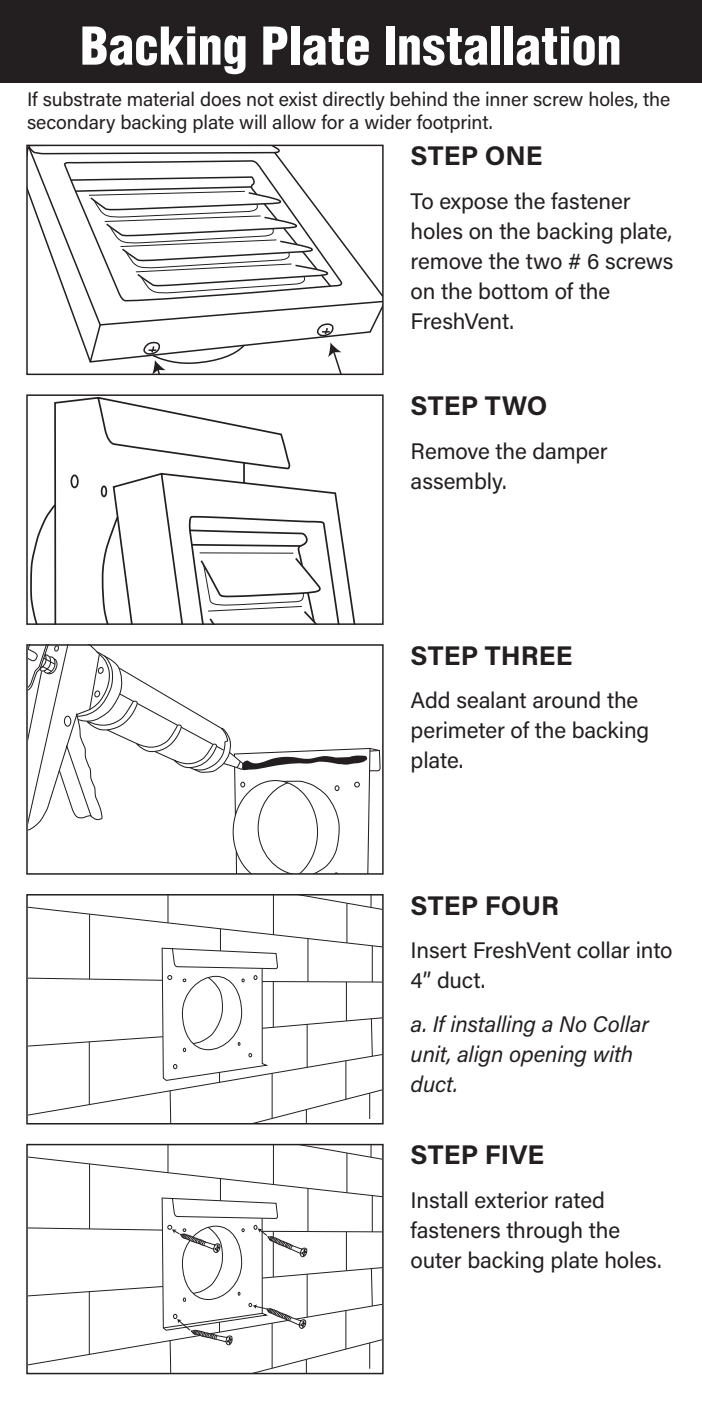
<style>
.page{position:relative;width:702px;height:1404px;background:#fff}
.page>*{position:absolute;margin:0;border:0;box-sizing:border-box;transform-origin:0 0}
.t1{font:900 condensed 50.85px "Helvetica";letter-spacing:-.005em;color:#fff}
.t2{font:700 27px "Acumin Pro";letter-spacing:.005em;color:#231f20}
.t3{font:22.5px/30px "Acumin Pro";letter-spacing:-.01em;color:#231f20}
.t4{font:italic 22.5px/30px "Acumin Pro";letter-spacing:-.01em;color:#231f20}
.t5{font:19.5px/23.4px "Acumin Pro";letter-spacing:-.005em;color:#231f20}
</style>
<div class="page">
<div style="left:0;top:0;width:702px;height:82px;background:#231f20"></div>
<svg style="left:68px;top:303px;width:313px;height:59px"></svg>
<svg style="left:88px;top:323px;width:14px;height:40px"></svg>
<svg style="left:316px;top:322px;width:29px;height:50px"></svg>
<svg style="left:142px;top:340px;width:104px;height:32px"></svg>
<svg style="left:29px;top:148px;width:352px;height:155px"></svg>
<div style="left:26px;top:145px;width:358px;height:230px;border:2px solid #231f20"></div>
<svg style="left:54px;top:397px;width:237px;height:106px"></svg>
<hr style="left:243px;top:463px;width:2px;height:20px;background:#231f20">
<div style="left:70px;top:475px;width:9px;height:13px;border:2px solid #231f20;border-radius:50%"></div>
<svg style="left:30px;top:503px;width:27px;height:119px"></svg>
<svg style="left:101px;top:472px;width:254px;height:150px"></svg>
<div style="left:26px;top:394px;width:358px;height:231px;border:2px solid #231f20"></div>
<svg style="left:29px;top:647px;width:352px;height:225px"></svg>
<div style="left:64px;top:716px;width:7px;height:11px;border:1px solid #231f20;border-radius:50%"></div>
<div style="left:26px;top:644px;width:358px;height:231px;border:2px solid #231f20"></div>
<svg style="left:29px;top:897px;width:352px;height:225px"></svg>
<div style="left:26px;top:894px;width:358px;height:231px;border:2px solid #231f20"></div>
<svg style="left:29px;top:1147px;width:352px;height:224px"></svg>
<div style="left:26px;top:1144px;width:358px;height:230px;border:2px solid #231f20"></div>
<h1 class="t1" style="left:80px;top:14px;width:543px">Backing Plate Installation</h1>
<p class="t5" style="left:27px;top:87px;width:645px">If substrate material does not exist directly behind the inner screw holes, the secondary backing plate will allow for a wider footprint.</p>
<p class="t2" style="left:411px;top:137px;width:133px">STEP ONE</p>
<p class="t3" style="left:411px;top:185px;width:264px">To expose the fastener holes on the backing plate, remove the two # 6 screws on the bottom of the<br>FreshVent.</p>
<p class="t2" style="left:411px;top:387px;width:138px">STEP TWO</p>
<p class="t3" style="left:411px;top:435px;width:199px">Remove the damper assembly.</p>
<p class="t2" style="left:411px;top:636px;width:163px">STEP THREE</p>
<p class="t3" style="left:411px;top:685px;width:240px">Add sealant around the perimeter of the backing plate.</p>
<p class="t2" style="left:411px;top:886px;width:150px">STEP FOUR</p>
<p class="t3" style="left:411px;top:934px;width:263px">Insert FreshVent collar into<br>4” duct.</p>
<p class="t4" style="left:411px;top:1008px;width:240px">a. If installing a No Collar unit, align opening with duct.</p>
<p class="t2" style="left:411px;top:1136px;width:135px">STEP FIVE</p>
<p class="t3" style="left:411px;top:1184px;width:253px">Install exterior rated fasteners through the outer backing plate holes.</p>
</div>
